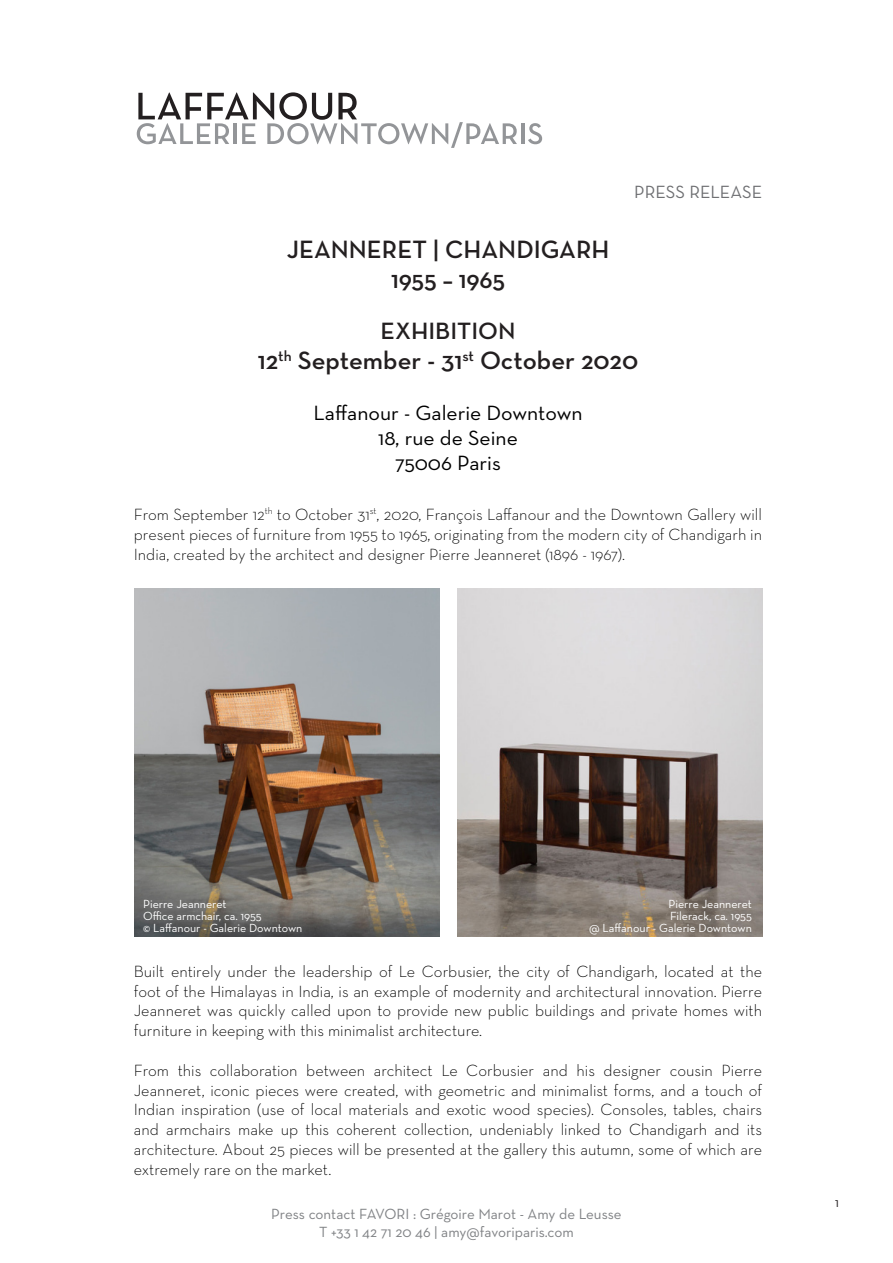
<style>
.page{position:relative;width:893px;height:1263px;background:#fff}
.page>*{position:absolute;margin:0;border:0;box-sizing:border-box;transform-origin:0 0}
.t1{font:600 25.5px "Neutra Text";color:#231f20}
.t2{font:600 24px "Neutra Text";color:#231f20}
.t3{font:21px "Neutra Text";color:#000}
.t4{font:18px "Neutra Text";color:#6f7073}
.t5{font:300 16.5px/19.8px "Neutra Text";color:#000;text-align:justify}
.t6{font:15px "Neutra Text";color:#808285}
.t7{font:13.5px "Neutra Text";color:#231f20}
.t8{font:12px "Neutra Text";color:#fff}
</style>
<div class="page">
<img style="left:458px;top:589px;width:304px;height:347px">
<img style="left:134px;top:589px;width:305px;height:347px">
<svg style="left:137px;top:92px;width:380px;height:56px"></svg>
<hr style="left:521px;top:123px;width:4px;height:21px;background:#939598">
<svg style="left:528px;top:123px;width:14px;height:21px"></svg>
<p class="t1" style="left:287px;top:233px;width:324px">JEANNERET | CHANDIGARH</p>
<p class="t1" style="left:391px;top:264px;width:116px">1955 – 1965</p>
<p class="t4" style="left:634px;top:181px;width:130px">PRESS RELEASE</p>
<p class="t2" style="left:381px;top:316px;width:136px">EXHIBITION</p>
<p class="t1" style="left:258px;top:345px;width:382px">12<sup>th</sup> September - 31<sup>st</sup> October 2020</p>
<p class="t3" style="left:313px;top:400px;width:271px">Laffanour - Galerie Downtown</p>
<p class="t3" style="left:378px;top:425px;width:141px">18, rue de Seine</p>
<p class="t3" style="left:395px;top:450px;width:107px">75006 Paris</p>
<p class="t5" style="left:134px;top:504px;width:630px">From September 12<sup>th</sup> to October 31<sup>st</sup>, 2020, François Laffanour and the Downtown Gallery will present pieces of furniture from 1955 to 1965, originating from the modern city of Chandigarh in India, created by the architect and designer Pierre Jeanneret (1896 - 1967).</p>
<p class="t8" style="left:143px;top:897px;width:85px">Pierre Jeanneret</p>
<p class="t8" style="left:143px;top:909px;width:120px">Office armchair, ca. 1955</p>
<p class="t8" style="left:143px;top:921px;width:161px">© Laffanour - Galerie Downtown</p>
<p class="t8" style="left:668px;top:897px;width:85px">Pierre Jeanneret</p>
<p class="t8" style="left:670px;top:909px;width:83px">Filerack, ca. 1955</p>
<p class="t8" style="left:589px;top:921px;width:164px">@ Laffanour - Galerie Downtown</p>
<p class="t5" style="left:134px;top:961px;width:630px">Built entirely under the leadership of Le Corbusier, the city of Chandigarh, located at the foot of the Himalayas in India, is an example of modernity and architectural innovation. Pierre Jeanneret was quickly called upon to provide new public buildings and private homes with furniture in keeping with this minimalist architecture.</p>
<p class="t5" style="left:134px;top:1060px;width:630px">From this collaboration between architect Le Corbusier and his designer cousin Pierre Jeanneret, iconic pieces were created, with geometric and minimalist forms, and a touch of Indian inspiration (use of local materials and exotic wood species). Consoles, tables, chairs and armchairs make up this coherent collection, undeniably linked to Chandigarh and its architecture. About 25 pieces will be presented at the gallery this autumn, some of which are extremely rare on the market.</p>
<p class="t6" style="left:271px;top:1205px;width:352px">Press contact FAVORI : Grégoire Marot - Amy de Leusse</p>
<p class="t6" style="left:319px;top:1223px;width:256px">T +33 1 42 71 20 46 | amy@favoriparis.com</p>
<p class="t7" style="left:835px;top:1194px;width:5px">1</p>
</div>
